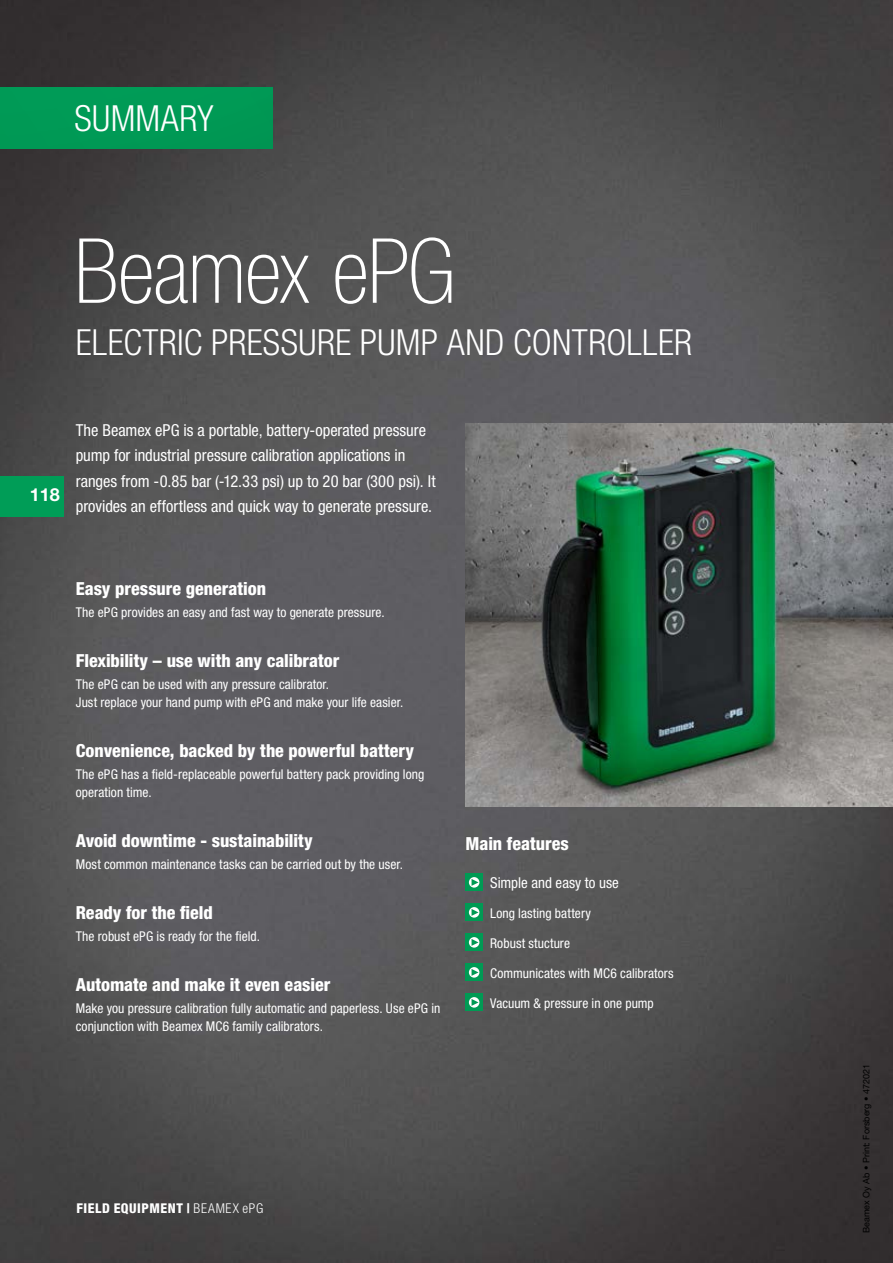
<style>
.page{position:relative;width:893px;height:1263px;background:#fff}
.page>*{position:absolute;margin:0;border:0;box-sizing:border-box;transform-origin:0 0}
.t1{font:100 condensed 90px "Helvetica Neue LT Pro";letter-spacing:-.015em;color:#fff}
.t2{font:300 condensed 36px "Helvetica Neue LT Pro";letter-spacing:.01em;color:#fff}
.t3{font:800 condensed 18px "Helvetica Neue LT Std";color:#fff}
.t4{font:700 18px "Helvetica Neue LT Std";color:#fff}
.t5{font:condensed 16.5px/25.5px "Helvetica Neue LT Std";color:#fff}
.t6{font:condensed 15px "Helvetica Neue LT Std";color:#fff}
.t7{font:condensed 13.5px/18px "Helvetica Neue LT Std";letter-spacing:.005em;color:#fff}
.t8{font:800 condensed 13.5px "Helvetica Neue LT Std";letter-spacing:.04em;color:#fff}
.t9{font:9px "Helvetica Neue LT Std";color:#000}
.s1{font-weight:300}
</style>
<div class="page">
<img style="left:0;top:0;width:893px;height:1263px">
<img style="left:466px;top:424px;width:427px;height:383px">
<div style="left:466px;top:874px;width:17px;height:17px;background:#009a54"></div>
<svg style="left:469px;top:877px;width:10px;height:11px"></svg>
<div style="left:466px;top:904px;width:17px;height:17px;background:#009a54"></div>
<svg style="left:469px;top:907px;width:10px;height:11px"></svg>
<div style="left:466px;top:934px;width:17px;height:17px;background:#009a54"></div>
<svg style="left:469px;top:937px;width:10px;height:11px"></svg>
<div style="left:466px;top:964px;width:17px;height:17px;background:#009a54"></div>
<svg style="left:469px;top:967px;width:10px;height:11px"></svg>
<div style="left:466px;top:994px;width:17px;height:17px;background:#009a54"></div>
<svg style="left:469px;top:997px;width:10px;height:11px"></svg>
<div style="left:0;top:87px;width:273px;height:61px;background:#009a56"></div>
<div style="left:0;top:476px;width:64px;height:40px;background:#009d57"></div>
<h2 class="t2" style="left:75px;top:98px;width:140px">SUMMARY</h2>
<h1 class="t1" style="left:74px;top:222px;width:382px">Beamex ePG</h1>
<h2 class="t2" style="left:76px;top:322px;width:618px">ELECTRIC PRESSURE PUMP AND CONTROLLER</h2>
<h3 class="t4" style="left:30px;top:483px;width:31px">118</h3>
<p class="t5" style="left:76px;top:417px;width:361px">The Beamex ePG is a portable, battery-operated pressure pump for industrial pressure calibration applications in ranges from -0.85 bar (-12.33 psi) up to 20 bar (300 psi). It provides an effortless and quick way to generate pressure.</p>
<h3 class="t3" style="left:76px;top:577px;width:192px">Easy pressure generation</h3>
<p class="t7" style="left:76px;top:603px;width:310px">The ePG provides an easy and fast way to generate pressure.</p>
<h3 class="t3" style="left:76px;top:649px;width:265px">Flexibility – use with any calibrator</h3>
<p class="t7" style="left:76px;top:675px;width:329px">The ePG can be used with any pressure calibrator.<br>Just replace your hand pump with ePG and make your life easier.</p>
<h3 class="t3" style="left:76px;top:739px;width:340px">Convenience, backed by the powerful battery</h3>
<p class="t7" style="left:76px;top:765px;width:350px">The ePG has a field-replaceable powerful battery pack providing long operation time.</p>
<h3 class="t3" style="left:76px;top:829px;width:238px">Avoid downtime - sustainability</h3>
<p class="t7" style="left:76px;top:855px;width:329px">Most common maintenance tasks can be carried out by the user.</p>
<h3 class="t3" style="left:76px;top:901px;width:139px">Ready for the field</h3>
<p class="t7" style="left:76px;top:927px;width:186px">The robust ePG is ready for the field.</p>
<h3 class="t3" style="left:76px;top:973px;width:256px">Automate and make it even easier</h3>
<p class="t7" style="left:76px;top:999px;width:366px">Make you pressure calibration fully automatic and paperless. Use ePG in conjunction with Beamex MC6 family calibrators.</p>
<h3 class="t3" style="left:466px;top:833px;width:105px">Main features</h3>
<p class="t6" style="left:490px;top:874px;width:130px">Simple and easy to use</p>
<p class="t7" style="left:490px;top:904px;width:102px">Long lasting battery</p>
<p class="t7" style="left:490px;top:934px;width:81px">Robust stucture</p>
<p class="t7" style="left:490px;top:964px;width:185px">Communicates with MC6 calibrators</p>
<p class="t7" style="left:490px;top:994px;width:165px">Vacuum &amp; pressure in one pump</p>
<p class="t8" style="left:77px;top:1200px;width:188px">FIELD EQUIPMENT | <span class="s1">BEAMEX ePG</span></p>
<p class="t9" style="left:861px;top:1233px;width:171px;rotate:-90deg">Beamex Oy Ab • Print: Forsberg • 472021</p>
</div>
